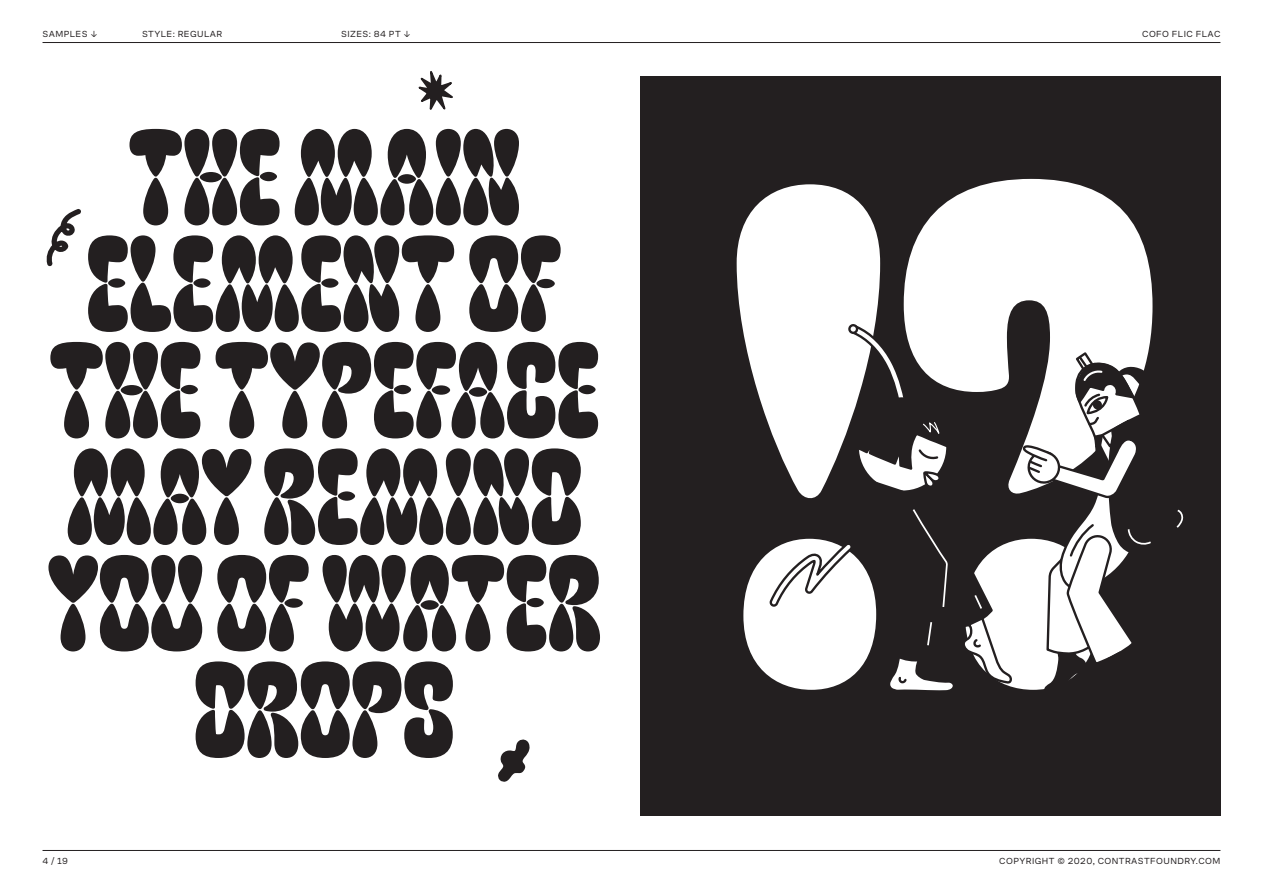
<style>
.page{position:relative;width:1263px;height:893px;background:#fff}
.page>*{position:absolute;margin:0;border:0;box-sizing:border-box;transform-origin:0 0}
.t1{font:673.95px "Co Fo Flic Flac";color:#fff}
.t2{font:126px/106.5px "Co Fo Flic Flac";color:#231f20;text-align:center}
.t3{font:9px "Co Fo Sans";letter-spacing:.05em;color:#231f20}
</style>
<div class="page">
<hr style="left:43px;top:42px;width:1177px;height:1px;background:#231f20">
<hr style="left:43px;top:850px;width:1177px;height:1px;background:#231f20">
<div style="left:640px;top:77px;width:580px;height:739px;background:#231f20"></div>
<svg style="left:1025px;top:355px;width:159px;height:307px"></svg>
<svg style="left:772px;top:326px;width:238px;height:365px"></svg>
<svg style="left:418px;top:71px;width:35px;height:39px"></svg>
<svg style="left:498px;top:739px;width:32px;height:43px"></svg>
<svg style="left:46px;top:209px;width:35px;height:58px"></svg>
<p class="t3" style="left:43px;top:29px;width:57px">SAMPLES ↓</p>
<p class="t3" style="left:142px;top:29px;width:82px">STYLE: REGULAR</p>
<p class="t3" style="left:341px;top:29px;width:71px">SIZES: 84 PT ↓</p>
<p class="t3" style="left:1142px;top:29px;width:80px">COFO FLIC FLAC</p>
<p class="t2" style="left:47px;top:126px;width:556px">THE MAIN<br>ELEMENT OF<br>THE TYPEFACE<br>MAY REMIND<br>YOU OF WATER<br>DROPS</p>
<p class="t1" style="left:723px;top:107px;width:438px">!?</p>
<p class="t3" style="left:43px;top:855px;width:27px">4 / 19</p>
<p class="t3" style="left:999px;top:855px;width:223px">COPYRIGHT © 2020, CONTRASTFOUNDRY.COM</p>
</div>
